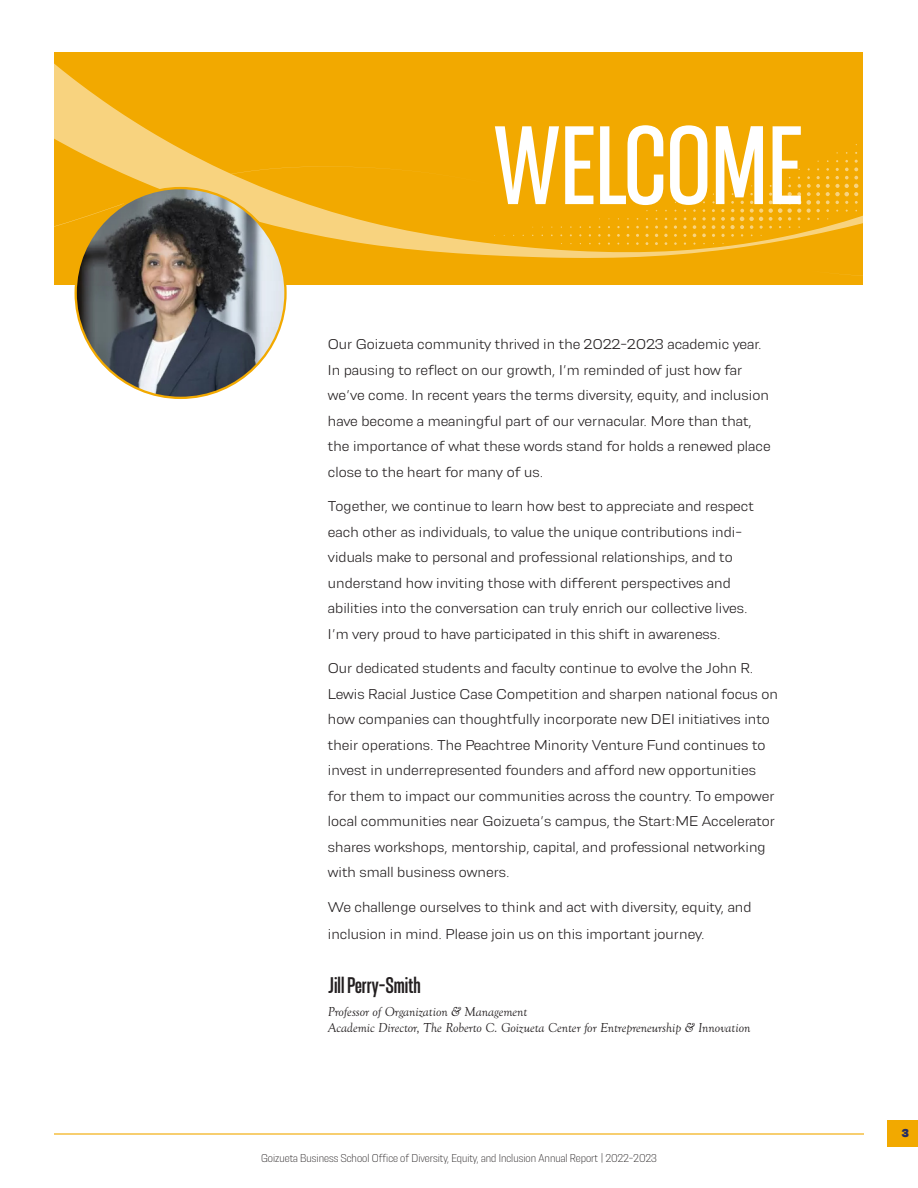
<style>
.page{position:relative;width:918px;height:1188px;background:#fff}
.page>*{position:absolute;margin:0;border:0;box-sizing:border-box;transform-origin:0 0}
.t1{font:500 condensed 118.2px "Resolve";color:#fff}
.Body_Text{font:700 condensed 24px "Resolve";color:#231f20}
.Body_Text-2{font:300 15px/25.5px "Resolve";color:#231f20}
.Body_Text-3{font:italic 13.5px/16.5px "Goudy Old Sty";color:#231f20}
.t2{font:12px "Resolve Light Nrw";color:#231f20}
.t3{font:800 12px "Resolve";color:#252d64}
</style>
<div class="page">
<div style="left:887px;top:1120px;width:31px;height:28px;background:#f2a900"></div>
<hr style="left:54px;top:1133px;width:810px;height:2px;background:#f2a900">
<div style="left:55px;top:53px;width:808px;height:232px;background:#f2a900"></div>
<svg style="left:54px;top:52px;width:809px;height:206px"></svg>
<svg style="left:769px;top:135px;width:94px;height:141px"></svg>
<img style="left:76px;top:188px;width:209px;height:210px;border-radius:105px">
<p class="t1" style="left:494px;top:104px;width:311px">WELCOME</p>
<p class="Body_Text-2" style="left:328px;top:331px;width:444px">Our Goizueta community thrived in the 2022-2023 academic year.<br>In pausing to reflect on our growth, I’m reminded of just how far we’ve come. In recent years the terms diversity, equity, and inclusion have become a meaningful part of our vernacular. More than that, the importance of what these words stand for holds a renewed place close to the heart for many of us.</p>
<p class="Body_Text-2" style="left:328px;top:493px;width:427px">Together, we continue to learn how best to appreciate and respect each other as individuals, to value the unique contributions indi&shy;viduals make to personal and professional relationships, and to understand how inviting those with different perspectives and abilities into the conversation can truly enrich our collective lives.<br>I’m very proud to have participated in this shift in awareness.</p>
<p class="Body_Text-2" style="left:328px;top:655px;width:451px">Our dedicated students and faculty continue to evolve the John R.<br>Lewis Racial Justice Case Competition and sharpen national focus on how companies can thoughtfully incorporate new DEI initiatives into their operations. The Peachtree Minority Venture Fund continues to invest in underrepresented founders and afford new opportunities for them to impact our communities across the country. To empower local communities near Goizueta’s campus, the Start:ME Accelerator shares workshops, mentorship, capital, and professional networking with small business owners.</p>
<p class="Body_Text-2" style="left:328px;top:893px;width:425px;line-height:27px">We challenge ourselves to think and act with diversity, equity, and inclusion in mind. Please join us on this important journey.</p>
<p class="Body_Text" style="left:329px;top:972px;width:94px">Jill Perry-Smith</p>
<p class="Body_Text-3" style="left:328px;top:1003px;width:424px">Professor of Organization &amp; Management<br>Academic Director, The Roberto C. Goizueta Center for Entrepreneurship &amp; Innovation</p>
<p class="t2" style="left:261px;top:1152px;width:397px">Goizueta Business School Office of Diversity, Equity, and Inclusion Annual Report | 2022-2023</p>
<p class="t3" style="left:902px;top:1127px;width:9px">3</p>
</div>
